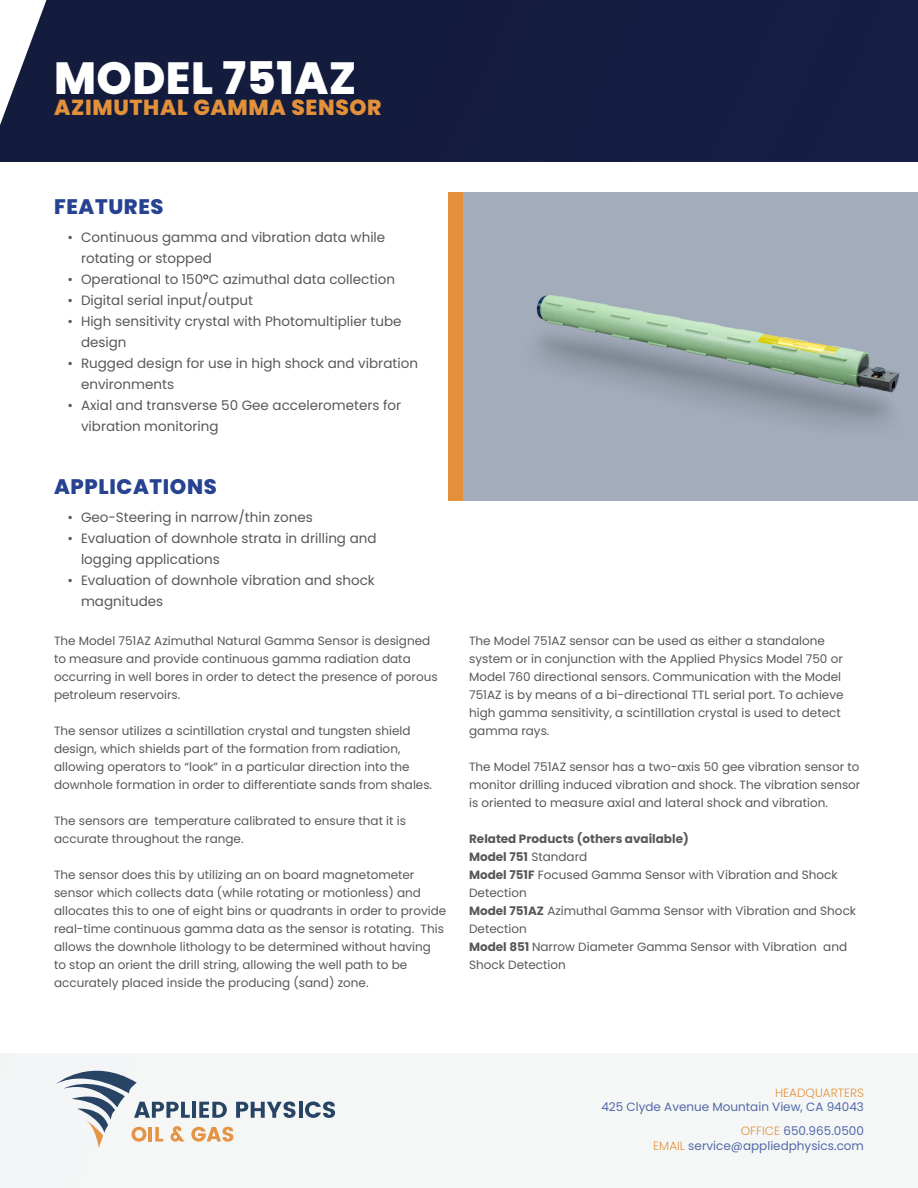
<style>
.page{position:relative;width:918px;height:1188px;background:#fff}
.page>*{position:absolute;margin:0;border:0;box-sizing:border-box;transform-origin:0 0}
.t1{font:800 45px "Poppins";letter-spacing:.01em;color:#fff}
.t2{font:800 21.75px "Poppins";letter-spacing:.03em;color:#e3903a}
.t3{font:800 21px "Poppins";letter-spacing:.03em;color:#264291}
.t4{font:13.5px/21px "Poppins";color:#57585a}
.t5{font:12px/18px "Poppins";color:#57585a}
.t6{font:12px "Poppins";color:#5268a7}
.t7{font:700 12px "Poppins";color:#57585a}
.t8{font:300 12px "Poppins";color:#e3903a}
.s1{color:#231f20}
.s2{font-weight:400}
.s3{font-weight:700}
.s4{font-weight:300;color:#e3903a}
</style>
<div class="page">
<div style="left:449px;top:192px;width:469px;height:309px;background:#e3903a"></div>
<img style="left:464px;top:192px;width:454px;height:309px">
<div style="left:0;top:0;width:918px;height:162px;background:#141c3f"></div>
<svg style="left:0;top:0;width:46px;height:125px"></svg>
<div style="left:0;top:1053px;width:918px;height:135px;background:#f5f7f7"></div>
<hr style="left:299px;top:1102px;width:4px;height:16px;background:#284465">
<svg style="left:305px;top:1101px;width:30px;height:17px"></svg>
<svg style="left:56px;top:1070px;width:240px;height:78px"></svg>
<p class="t1" style="left:54px;top:52px;width:304px">MODEL 751AZ</p>
<p class="t2" style="left:54px;top:95px;width:329px">AZIMUTHAL GAMMA SENSOR</p>
<p class="t3" style="left:54px;top:195px;width:111px">FEATURES</p>
<p class="t4" style="left:81px;top:227px;width:306px;text-indent:-14px">• Continuous gamma and vibration data while rotating or stopped</p>
<p class="t4" style="left:68px;top:269px;width:329px">• Operational to 150<span class="s1">°</span>C azimuthal data collection</p>
<p class="t4" style="left:68px;top:290px;width:187px">• Digital serial input/output</p>
<p class="t4" style="left:81px;top:311px;width:322px;text-indent:-14px">• High sensitivity crystal with Photomultiplier tube design</p>
<p class="t4" style="left:81px;top:353px;width:338px;text-indent:-14px">• Rugged design for use in high shock and vibration environments</p>
<p class="t4" style="left:81px;top:395px;width:322px;text-indent:-14px">• Axial and transverse 50 Gee accelerometers for vibration monitoring</p>
<p class="t3" style="left:54px;top:474px;width:164px">APPLICATIONS</p>
<p class="t4" style="left:68px;top:506px;width:247px">• Geo-Steering in narrow/thin zones</p>
<p class="t4" style="left:81px;top:527px;width:297px;text-indent:-14px">• Evaluation of downhole strata in drilling and logging applications</p>
<p class="t4" style="left:81px;top:569px;width:295px;text-indent:-14px">• Evaluation of downhole vibration and shock magnitudes</p>
<p class="t5" style="left:54px;top:632px;width:385px">The Model 751AZ Azimuthal Natural Gamma Sensor is designed to measure and provide continuous gamma radiation data occurring in well bores in order to detect the presence of porous petroleum reservoirs.</p>
<p class="t5" style="left:54px;top:722px;width:380px">The sensor utilizes a scintillation crystal and tungsten shield design, which shields part of the formation from radiation, allowing operators to “look” in a particular direction into the downhole formation in order to differentiate sands from shales.</p>
<p class="t5" style="left:54px;top:812px;width:354px">The sensors are temperature calibrated to ensure that it is accurate throughout the range.</p>
<p class="t5" style="left:54px;top:866px;width:394px">The sensor does this by utilizing an on board magnetometer sensor which collects data (while rotating or motionless) and allocates this to one of eight bins or quadrants in order to provide real-time continuous gamma data as the sensor is rotating. This allows the downhole lithology to be determined without having<br>to stop an orient the drill string, allowing the well path to be accurately placed inside the producing (sand) zone.</p>
<p class="t5" style="left:469px;top:632px;width:376px">The Model 751AZ sensor can be used as either a standalone system or in conjunction with the Applied Physics Model 750 or Model 760 directional sensors. Communication with the Model 751AZ is by means of a bi-directional TTL serial port. To achieve high gamma sensitivity, a scintillation crystal is used to detect gamma rays.</p>
<p class="t5" style="left:469px;top:758px;width:393px;text-align:justify">The Model 751AZ sensor has a two-axis 50 gee vibration sensor to monitor drilling induced vibration and shock. The vibration sensor is oriented to measure axial and lateral shock and vibration.</p>
<p class="t7" style="left:469px;top:832px;width:221px">Related Products (others available)</p>
<p class="t7" style="left:469px;top:850px;width:120px">Model 751 <span class="s2">Standard</span></p>
<p class="t5" style="left:469px;top:866px;width:370px"><span class="s3">Model 751F</span> Focused Gamma Sensor with Vibration and Shock<br>Detection</p>
<p class="t5" style="left:469px;top:902px;width:389px"><span class="s3">Model 751AZ</span> Azimuthal Gamma Sensor with Vibration and Shock<br>Detection</p>
<p class="t5" style="left:469px;top:938px;width:380px"><span class="s3">Model 851</span> Narrow Diameter Gamma Sensor with Vibration and<br>Shock Detection</p>
<p class="t8" style="left:775px;top:1085px;width:90px">HEADQUARTERS</p>
<p class="t6" style="left:601px;top:1100px;width:264px">425 Clyde Avenue Mountain View, CA 94043</p>
<p class="t6" style="left:741px;top:1124px;width:125px"><span class="s4">OFFICE</span> 650.965.0500</p>
<p class="t6" style="left:653px;top:1139px;width:212px"><span class="s4">EMAIL</span> service@appliedphysics.com</p>
</div>
